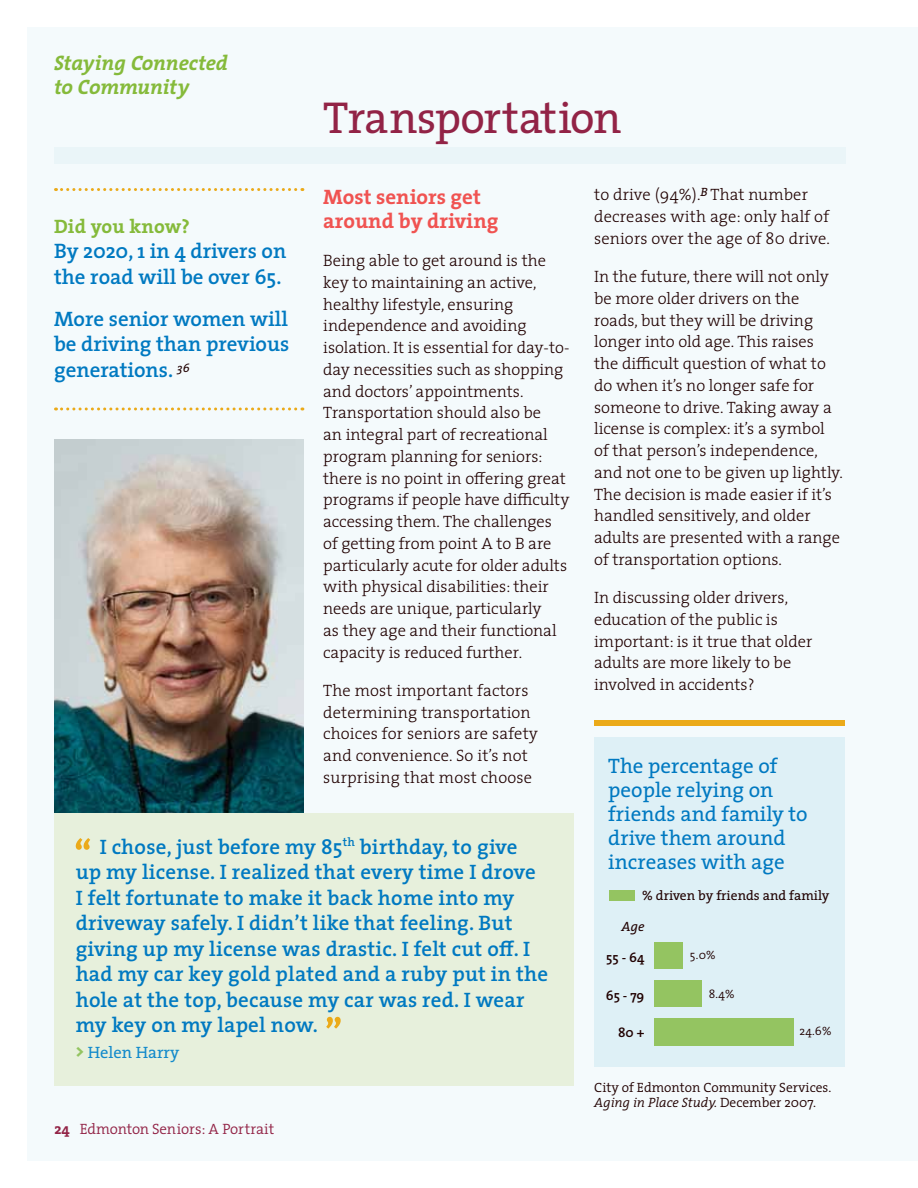
<style>
.page{position:relative;width:918px;height:1188px;background:#fff}
.page>*{position:absolute;margin:0;border:0;box-sizing:border-box;transform-origin:0 0}
.t1{font:45px "The Serif";letter-spacing:-.02em;color:#922346}
.t2{font:600 21px/25.5px "The Serif";letter-spacing:.01em;color:#0079c1}
.t3{font:21px/24px "The Serif";color:#0079c1}
.t4{font:700 21px/24px "The Serif";color:#f05351}
.t5{font:italic 700 21px/24px "The Serif";letter-spacing:-.02em;color:#85ba3a}
.t6{font:700 19.5px "The Serif";letter-spacing:.01em;color:#85ba3a}
.t7{font:300 16.5px/21.8px "The Serif";color:#200000}
.t8{font:16.5px "The Serif";color:#128acb}
.t9{font:300 15px "The Serif";letter-spacing:-.01em;color:#922346}
.t10{font:300 13.5px/15px "The Serif";color:#200000}
.t11{font:13.5px "The Serif";color:#200000}
.t12{font:600 13.5px "The Serif";color:#200000}
.t13{font:italic 13.5px "The Serif";color:#200000}
.t14{font:300 12px "The Serif";color:#200000}
.s1{font-weight:800;color:#94c461}
.s2{font-weight:700}
.s3{font-style:italic}
</style>
<div class="page">
<div style="left:27px;top:27px;width:891px;height:1134px;background:#f4fafc"></div>
<img style="left:54px;top:440px;width:250px;height:373px">
<div style="left:54px;top:813px;width:520px;height:272px;background:#e7f0dc"></div>
<svg style="left:75px;top:838px;width:15px;height:12px"></svg>
<svg style="left:326px;top:1017px;width:15px;height:12px"></svg>
<svg style="left:56px;top:188px;width:247px;height:3px"></svg>
<svg style="left:56px;top:407px;width:247px;height:3px"></svg>
<div style="left:594px;top:737px;width:251px;height:330px;background:#def0f6"></div>
<div style="left:594px;top:721px;width:251px;height:5px;background:#ebaa19"></div>
<div style="left:654px;top:942px;width:29px;height:27px;background:#94c461"></div>
<div style="left:654px;top:980px;width:48px;height:27px;background:#94c461"></div>
<div style="left:654px;top:1019px;width:140px;height:27px;background:#94c461"></div>
<div style="left:609px;top:890px;width:26px;height:11px;background:#94c461"></div>
<div style="left:54px;top:148px;width:791px;height:16px;background:#eaf5f8"></div>
<p class="t5" style="left:54px;top:50px;width:175px">Staying Connected to Community</p>
<h1 class="t1" style="left:323px;top:80px;width:300px">Transportation</h1>
<p class="t6" style="left:54px;top:210px;width:137px">Did you know?</p>
<p class="t2" style="left:54px;top:238px;width:234px">By 2020, 1 in 4 drivers on the road will be over 65.</p>
<p class="t2" style="left:54px;top:305px;width:237px;text-align:justify">More senior women will be driving than previous generations. <sup>36</sup></p>
<p class="t4" style="left:323px;top:184px;width:177px">Most seniors get around by driving</p>
<p class="t7" style="left:323px;top:249px;width:248px">Being able to get around is the key to maintaining an active, healthy lifestyle, ensuring independence and avoiding isolation. It is essential for day-to&shy;day necessities such as shopping and doctors’ appointments.<br>Transportation should also be<br>an integral part of recreational program planning for seniors: there is no point in offering great programs if people have difficulty accessing them. The challenges of getting from point A to B are particularly acute for older adults with physical disabilities: their needs are unique, particularly<br>as they age and their functional capacity is reduced further.</p>
<p class="t7" style="left:323px;top:679px;width:216px">The most important factors determining transportation choices for seniors are safety and convenience. So it’s not surprising that most choose</p>
<p class="t2" style="left:76px;top:833px;width:474px;text-indent:24px">I chose, just before my 85<sup>th</sup> birthday, to give<br>up my license. I realized that every time I drove<br>I felt fortunate to make it back home into my driveway safely. I didn’t like that feeling. But giving up my license was drastic. I felt cut off. I had my car key gold plated and a ruby put in the hole at the top, because my car was red. I wear my key on my lapel now.</p>
<p class="t8" style="left:76px;top:1038px;width:105px"><span class="s1">&gt;</span> Helen Harry</p>
<p class="t9" style="left:54px;top:1117px;width:221px"><span class="s2">24</span> Edmonton Seniors: A Portrait</p>
<p class="t7" style="left:594px;top:183px;width:237px">to drive (94%).<sup>B</sup> That number decreases with age: only half of seniors over the age of 80 drive.</p>
<p class="t7" style="left:594px;top:265px;width:250px">In the future, there will not only be more older drivers on the roads, but they will be driving longer into old age. This raises<br>the difficult question of what to do when it’s no longer safe for someone to drive. Taking away a license is complex: it’s a symbol of that person’s independence, and not one to be given up lightly.<br>The decision is made easier if it’s handled sensitively, and older adults are presented with a range of transportation options.</p>
<p class="t7" style="left:594px;top:586px;width:220px">In discussing older drivers, education of the public is important: is it true that older adults are more likely to be involved in accidents?</p>
<p class="t3" style="left:608px;top:754px;width:201px">The percentage of people relying on friends and family to drive them around increases with age</p>
<p class="t11" style="left:642px;top:884px;width:189px">% driven by friends and family</p>
<p class="t13" style="left:622px;top:915px;width:24px">Age</p>
<p class="t12" style="left:606px;top:946px;width:40px">55 - 64</p>
<p class="t12" style="left:606px;top:984px;width:40px">65 - 79</p>
<p class="t12" style="left:618px;top:1021px;width:28px">80 +</p>
<p class="t14" style="left:690px;top:945px;width:27px">5.0%</p>
<p class="t14" style="left:709px;top:984px;width:27px">8.4%</p>
<p class="t14" style="left:799px;top:1021px;width:34px">24.6%</p>
<p class="t10" style="left:594px;top:1080px;width:239px">City of Edmonton Community Services.<br><span class="s3">Aging in Place Study.</span> December 2007.</p>
</div>
